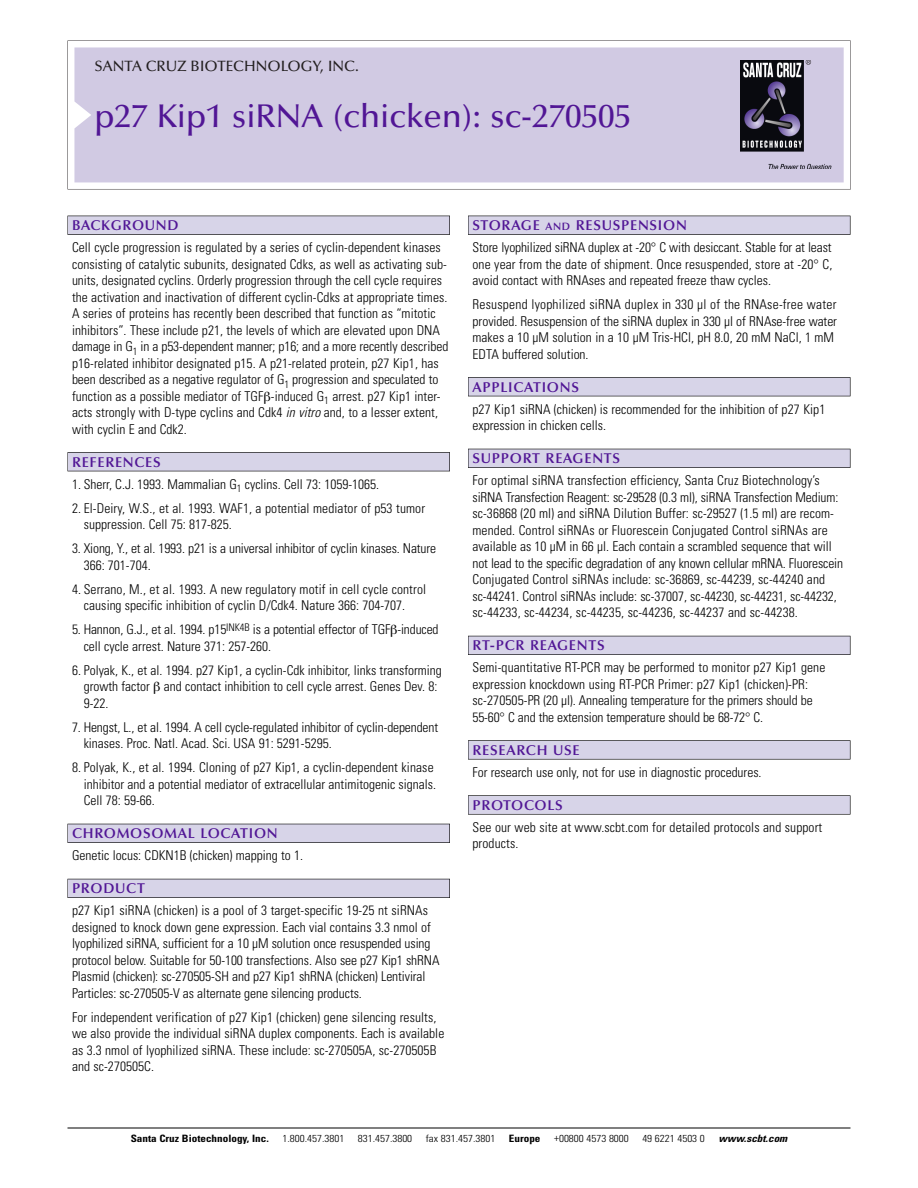
<style>
.page{position:relative;width:918px;height:1188px;background:#fff}
.page>*{position:absolute;margin:0;border:0;box-sizing:border-box;transform-origin:0 0}
.t1{font:500 33px "Optima";color:#511695}
.t2{font:500 15px "Optima";color:#231f20}
.t3{font:600 14.25px "Optima";letter-spacing:.05em;color:#511695}
.t4{font:300 condensed 13.5px/16.5px "Univers";letter-spacing:.005em;color:#000}
.t5{font:300 condensed 10.2px "Univers";color:#000;scale:1.1 1}
.t6{font:700 condensed 10.2px "Univers";color:#000;scale:1.1 1}
.t7{font:italic 700 condensed 10.2px "Univers";color:#000;scale:1.1 1}
.s1{font-style:italic}
.s2{font-size:10.65px}
</style>
<div class="page">
<svg style="left:74px;top:41px;width:777px;height:148px"></svg>
<div style="left:74px;top:47px;width:770px;height:135px;background:#d1cae3"></div>
<img style="left:741px;top:60px;width:90px;height:108px">
<div style="left:68px;top:216px;width:382px;height:19px;background:#535256"></div>
<div style="left:68px;top:216px;width:381px;height:18px;background:#d7d4e8"></div>
<div style="left:68px;top:452px;width:382px;height:19px;background:#515155"></div>
<div style="left:68px;top:453px;width:381px;height:18px;background:#d7d4e8"></div>
<div style="left:68px;top:824px;width:382px;height:19px;background:#515057"></div>
<div style="left:68px;top:824px;width:381px;height:18px;background:#d7d4e8"></div>
<div style="left:68px;top:879px;width:382px;height:19px;background:#535259"></div>
<div style="left:68px;top:879px;width:381px;height:18px;background:#d7d4e8"></div>
<div style="left:468px;top:216px;width:382px;height:19px;background:#535256"></div>
<div style="left:468px;top:216px;width:382px;height:18px;background:#d7d4e8"></div>
<div style="left:468px;top:377px;width:382px;height:19px;background:#515155"></div>
<div style="left:468px;top:378px;width:382px;height:18px;background:#d7d4e8"></div>
<div style="left:468px;top:449px;width:382px;height:19px;background:#515057"></div>
<div style="left:468px;top:449px;width:382px;height:18px;background:#d7d4e8"></div>
<div style="left:468px;top:636px;width:382px;height:19px;background:#535259"></div>
<div style="left:468px;top:636px;width:382px;height:18px;background:#d7d4e8"></div>
<svg style="left:468px;top:740px;width:382px;height:20px"></svg>
<div style="left:468px;top:741px;width:382px;height:18px;background:#d7d4e8"></div>
<div style="left:468px;top:795px;width:382px;height:20px;background:#676767"></div>
<div style="left:468px;top:796px;width:382px;height:18px;background:#d7d4e8"></div>
<hr style="left:68px;top:1128px;width:782px;height:1px;background:#000">
<p class="t2" style="left:94px;top:60px;width:266px">SANTA CRUZ BIOTECHNOLOGY, INC.</p>
<p class="t1" style="left:94px;top:102px;width:538px">p27 Kip1 siRNA (chicken): sc-270505</p>
<p class="t3" style="left:72px;top:219px;width:108px">BACKGROUND</p>
<p class="t4" style="left:72px;top:240px;width:378px">Cell cycle progression is regulated by a series of cyclin-dependent kinases consisting of catalytic subunits, designated Cdks, as well as activating sub&shy;units, designated cyclins. Orderly progression through the cell cycle requires the activation and inactivation of different cyclin-Cdks at appropriate times.<br>A series of proteins has recently been described that function as “mitotic inhibitors”. These include p21, the levels of which are elevated upon DNA damage in G<sub>1</sub> in a p53-dependent manner; p16; and a more recently described p16-related inhibitor designated p15. A p21-related protein, p27 Kip1, has been described as a negative regulator of G<sub>1</sub> progression and speculated to function as a possible mediator of TGF -induced G<sub>1</sub> arrest. p27 Kip1 inter&shy;acts strongly with D-type cyclins and Cdk4 <span class="s1">in vitro</span> and, to a lesser extent, with cyclin E and Cdk2.</p>
<p class="t3" style="left:72px;top:456px;width:90px">REFERENCES</p>
<p class="t4" style="left:72px;top:477px;width:309px">1. Sherr, C.J. 1993. Mammalian G<sub>1</sub> cyclins. Cell 73: 1059-1065.</p>
<p class="t4" style="left:84px;top:501px;width:343px;text-indent:-12px">2. El-Deiry, W.S., et al. 1993. WAF1, a potential mediator of p53 tumor suppression. Cell 75: 817-825.</p>
<p class="t4" style="left:84px;top:541px;width:354px;text-indent:-12px">3. Xiong, Y., et al. 1993. p21 is a universal inhibitor of cyclin kinases. Nature<br>366: 701-704.</p>
<p class="t4" style="left:84px;top:582px;width:344px;text-indent:-12px">4. Serrano, M., et al. 1993. A new regulatory motif in cell cycle control causing specific inhibition of cyclin D/Cdk4. Nature 366: 704-707.</p>
<p class="t4" style="left:84px;top:622px;width:356px;text-indent:-12px">5. Hannon, G.J., et al. 1994. p15<sup>INK4B</sup> is a potential effector of TGF -induced cell cycle arrest. Nature 371: 257-260.</p>
<p class="t4" style="left:84px;top:663px;width:360px;text-indent:-12px">6. Polyak, K., et al. 1994. p27 Kip1, a cyclin-Cdk inhibitor, links transforming growth factor and contact inhibition to cell cycle arrest. Genes Dev. 8:<br>9-22.</p>
<p class="t4" style="left:84px;top:720px;width:356px;text-indent:-12px">7. Hengst, L., et al. 1994. A cell cycle-regulated inhibitor of cyclin-dependent kinases. Proc. Natl. Acad. Sci. USA 91: 5291-5295.</p>
<p class="t4" style="left:84px;top:760px;width:354px;text-indent:-12px">8. Polyak, K., et al. 1994. Cloning of p27 Kip1, a cyclin-dependent kinase inhibitor and a potential mediator of extracellular antimitogenic signals.<br>Cell 78: 59-66.</p>
<p class="t3" style="left:72px;top:827px;width:207px">CHROMOSOMAL LOCATION</p>
<p class="t4" style="left:72px;top:849px;width:233px">Genetic locus: CDKN1B (chicken) mapping to 1.</p>
<p class="t3" style="left:72px;top:882px;width:74px">PRODUCT</p>
<p class="t4" style="left:72px;top:904px;width:369px">p27 Kip1 siRNA (chicken) is a pool of 3 target-specific 19-25 nt siRNAs designed to knock down gene expression. Each vial contains 3.3 nmol of lyophilized siRNA, sufficient for a 10 µM solution once resuspended using protocol below. Suitable for 50-100 transfections. Also see p27 Kip1 shRNA Plasmid (chicken): sc-270505-SH and p27 Kip1 shRNA (chicken) Lentiviral Particles: sc-270505-V as alternate gene silencing products.</p>
<p class="t4" style="left:72px;top:1010px;width:374px">For independent verification of p27 Kip1 (chicken) gene silencing results, we also provide the individual siRNA duplex components. Each is available as 3.3 nmol of lyophilized siRNA. These include: sc-270505A, sc-270505B and sc-270505C.</p>
<p class="t3" style="left:473px;top:219px;width:216px">STORAGE <span class="s2">AND</span> RESUSPENSION</p>
<p class="t4" style="left:473px;top:240px;width:361px;text-align:justify">Store lyophilized siRNA duplex at -20° C with desiccant. Stable for at least one year from the date of shipment. Once resuspended, store at -20° C, avoid contact with RNAses and repeated freeze thaw cycles.</p>
<p class="t4" style="left:473px;top:297px;width:366px">Resuspend lyophilized siRNA duplex in 330 µl of the RNAse-free water provided. Resuspension of the siRNA duplex in 330 µl of RNAse-free water makes a 10 µM solution in a 10 µM Tris-HCl, pH 8.0, 20 mM NaCl, 1 mM EDTA buffered solution.</p>
<p class="t3" style="left:473px;top:381px;width:108px">APPLICATIONS</p>
<p class="t4" style="left:473px;top:402px;width:354px">p27 Kip1 siRNA (chicken) is recommended for the inhibition of p27 Kip1 expression in chicken cells.</p>
<p class="t3" style="left:473px;top:452px;width:149px">SUPPORT REAGENTS</p>
<p class="t4" style="left:473px;top:474px;width:372px">For optimal siRNA transfection efficiency, Santa Cruz Biotechnology’s siRNA Transfection Reagent: sc-29528 (0.3 ml), siRNA Transfection Medium: sc-36868 (20 ml) and siRNA Dilution Buffer: sc-29527 (1.5 ml) are recom&shy;mended. Control siRNAs or Fluorescein Conjugated Control siRNAs are available as 10 µM in 66 µl. Each contain a scrambled sequence that will not lead to the specific degradation of any known cellular mRNA. Fluorescein Conjugated Control siRNAs include: sc-36869, sc-44239, sc-44240 and sc-44241. Control siRNAs include: sc-37007, sc-44230, sc-44231, sc-44232, sc-44233, sc-44234, sc-44235, sc-44236, sc-44237 and sc-44238.</p>
<p class="t3" style="left:473px;top:639px;width:134px">RT-PCR REAGENTS</p>
<p class="t4" style="left:473px;top:661px;width:354px">Semi-quantitative RT-PCR may be performed to monitor p27 Kip1 gene expression knockdown using RT-PCR Primer: p27 Kip1 (chicken)-PR: sc-270505-PR (20 µl). Annealing temperature for the primers should be 55-60° C and the extension temperature should be 68-72° C.</p>
<p class="t3" style="left:473px;top:744px;width:109px">RESEARCH USE</p>
<p class="t4" style="left:473px;top:765px;width:291px">For research use only, not for use in diagnostic procedures.</p>
<p class="t3" style="left:473px;top:799px;width:92px">PROTOCOLS</p>
<p class="t4" style="left:473px;top:820px;width:351px">See our web site at www.scbt.com for detailed protocols and support products.</p>
<p class="t6" style="left:131px;top:1135px;width:127px">Santa Cruz Biotechnology, Inc.</p>
<p class="t5" style="left:282px;top:1135px;width:58px">1.800.457.3801</p>
<p class="t5" style="left:358px;top:1135px;width:51px">831.457.3800</p>
<p class="t5" style="left:426px;top:1135px;width:65px">fax 831.457.3801</p>
<p class="t6" style="left:509px;top:1135px;width:30px">Europe</p>
<p class="t5" style="left:554px;top:1135px;width:69px">+00800 4573 8000</p>
<p class="t5" style="left:642px;top:1135px;width:58px">49 6221 4503 0</p>
<p class="t7" style="left:719px;top:1135px;width:66px">www.scbt.com</p>
</div>
